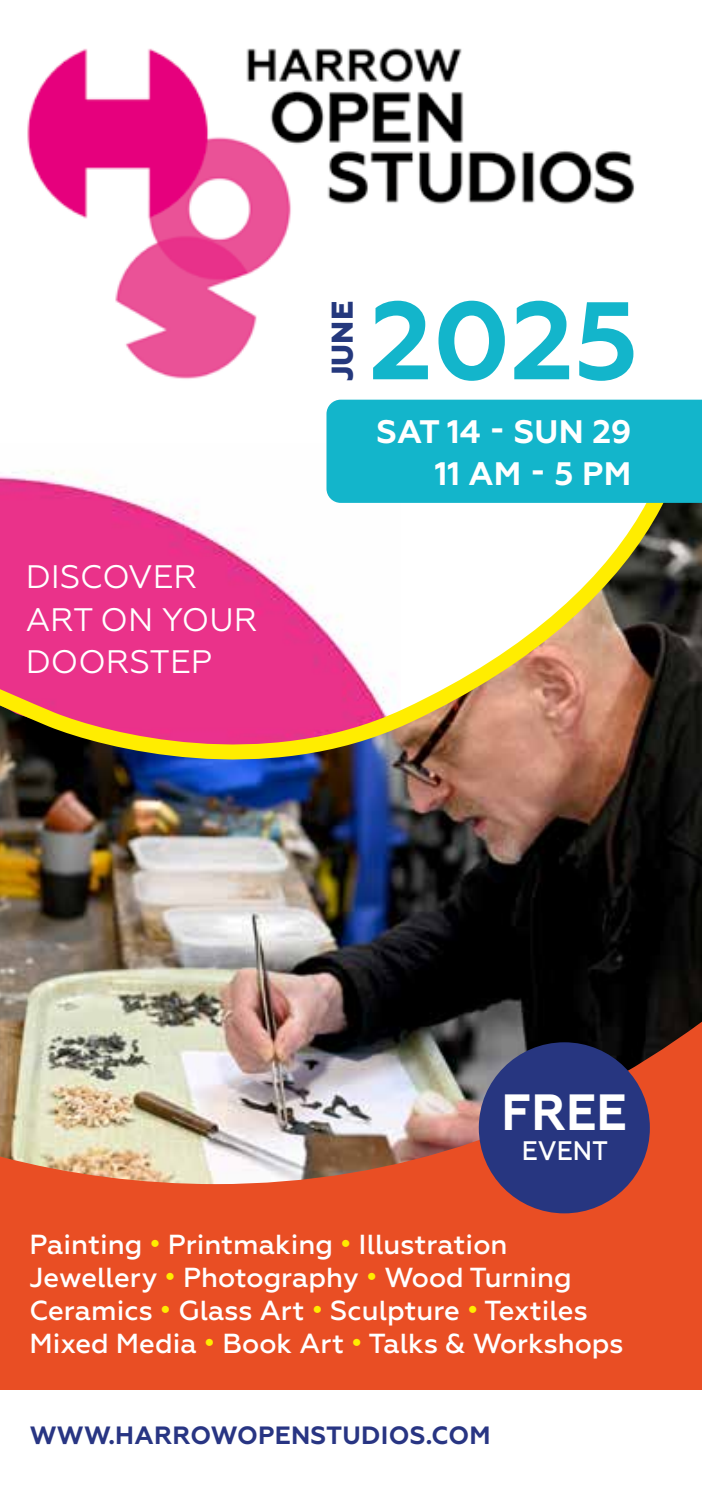
<style>
.page{position:relative;width:702px;height:1489px;background:#fff}
.page>*{position:absolute;margin:0;border:0;box-sizing:border-box;transform-origin:0 0}
.t1{font:700 110px "Geometria";color:#13b5cb}
.t2{font:700 50.75px "Geometria";color:#fff;scale:.93 1}
.t3{font:32.5px/42.5px "Geometria";color:#fff}
.t4{font:700 32.5px/42.5px "Geometria";letter-spacing:.01em;color:#fff;text-align:right}
.t5{font:800 30px "Geometria";color:#24387d}
.t6{font:500 27.5px/33px "Geometria";color:#fff}
.t7{font:500 26.75px "Geometria";color:#fff;scale:.93 1}
.t8{font:700 25px "Geometria";letter-spacing:.01em;color:#283583}
.s1{color:#ffed00}
</style>
<div class="page">
<img style="left:27px;top:47px;width:437px;height:89px">
<div style="left:0;top:969px;width:702px;height:420px;background:#e94e24"></div>
<img style="left:0;top:962px;width:702px;height:221px">
<div style="left:479px;top:1042px;width:170px;height:171px;background:#273680;border-radius:50%"></div>
<img style="left:0;top:136px;width:702px;height:826px">
<div style="left:681px;top:135px;width:21px;height:309px;background:#fff"></div>
<div style="left:326px;top:399px;width:376px;height:104px;background:#13b5cb"></div>
<p class="t5" style="left:324px;top:381px;width:82px;rotate:-90deg">JUNE</p>
<h1 class="t1" style="left:369px;top:275px;width:271px">2025</h1>
<p class="t3" style="left:26px;top:555px;width:233px">DISCOVER<br>ART ON YOUR<br>DOORSTEP</p>
<p class="t4" style="left:376px;top:410px;width:257px">SAT 14 - SUN 29<br>11 AM - 5 PM</p>
<h2 class="t2" style="left:501px;top:1082px;width:136px">FREE</h2>
<p class="t7" style="left:521px;top:1134px;width:94px">EVENT</p>
<p class="t6" style="left:29px;top:1227px;width:595px">Painting <span class="s1">•</span> Printmaking <span class="s1">•</span> Illustration Jewellery <span class="s1">•</span> Photography <span class="s1">•</span> Wood Turning Ceramics <span class="s1">•</span> Glass Art <span class="s1">•</span> Sculpture <span class="s1">•</span> Textiles Mixed Media <span class="s1">•</span> Book Art <span class="s1">•</span> Talks &amp; Workshops</p>
<p class="t8" style="left:30px;top:1420px;width:462px">WWW.HARROWOPENSTUDIOS.COM</p>
</div>
